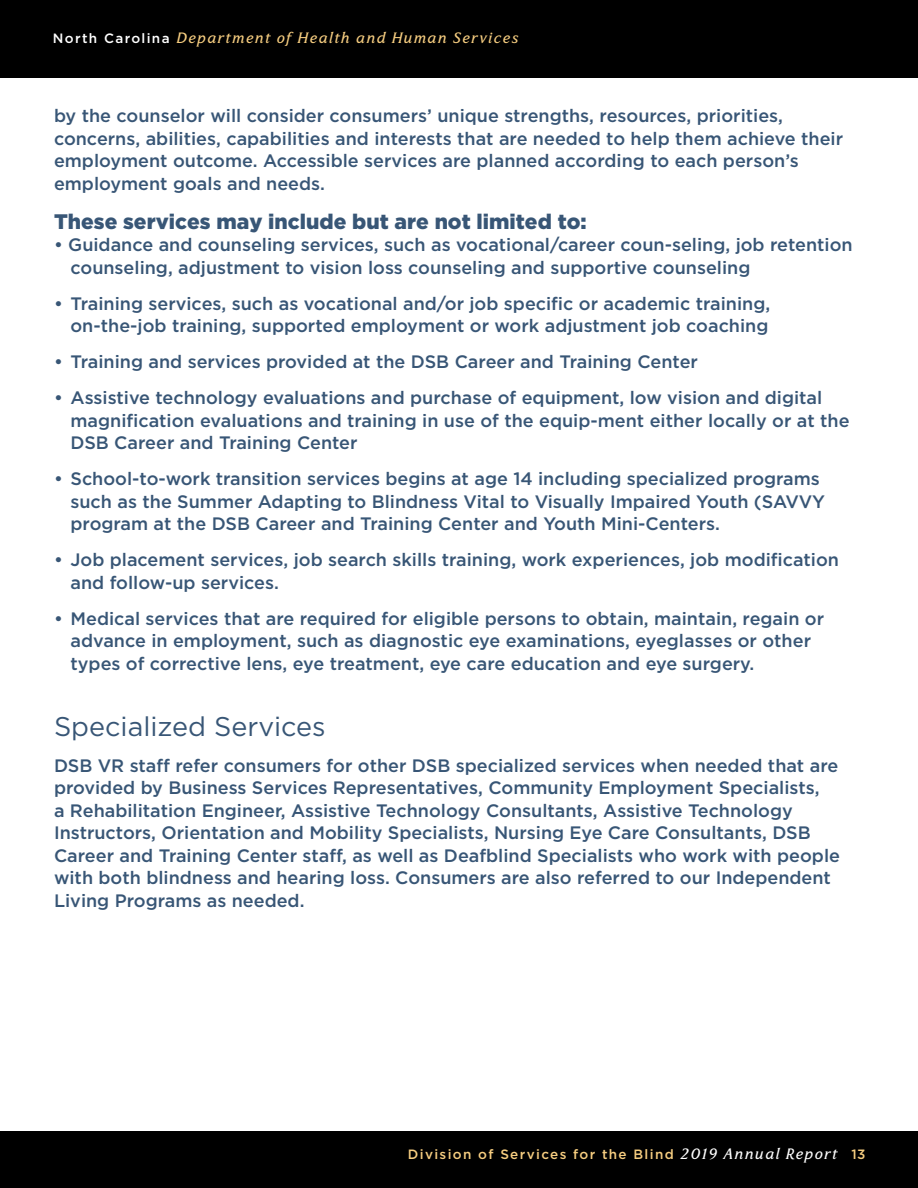
<style>
.page{position:relative;width:918px;height:1188px;background:#fff}
.page>*{position:absolute;margin:0;border:0;box-sizing:border-box;transform-origin:0 0}
.t1{font:27px "Gotham";color:#385676}
.t2{font:900 21px "Gotham";color:#385676}
.t3{font:500 18px/22.5px "Gotham";color:#385676}
.t4{font:italic 15px "North Carolina";letter-spacing:.1em;color:#f6cd80}
.t5{font:500 13.5px "Gotham";letter-spacing:.1em;color:#f6cd80}
.s1{font-family:"Gotham";font-weight:500;font-style:normal;font-size:13.5px;color:#fff}
.s2{font-family:"North Carolina";font-weight:400;font-style:italic;font-size:15px;color:#fff}
</style>
<div class="page">
<div style="left:0;top:1132px;width:918px;height:56px;background:#000"></div>
<div style="left:0;top:0;width:918px;height:78px;background:#000"></div>
<p class="t4" style="left:53px;top:31px;width:467px"><span class="s1">North Carolina</span> Department of Health and Human Services</p>
<p class="t3" style="left:54px;top:105px;width:791px">by the counselor will consider consumers’ unique strengths, resources, priorities, concerns, abilities, capabilities and interests that are needed to help them achieve their employment outcome. Accessible services are planned according to each person’s employment goals and needs.</p>
<p class="t2" style="left:54px;top:209px;width:534px">These services may include but are not limited to:</p>
<p class="t3" style="left:71px;top:233px;width:784px;text-indent:-17px">• Guidance and counseling services, such as vocational/career coun-seling, job retention counseling, adjustment to vision loss counseling and supportive counseling</p>
<p class="t3" style="left:54px;top:292px;width:718px;text-align:right">• Training services, such as vocational and/or job specific or academic training, on-the-job training, supported employment or work adjustment job coaching</p>
<p class="t3" style="left:54px;top:350px;width:645px">• Training and services provided at the DSB Career and Training Center</p>
<p class="t3" style="left:71px;top:386px;width:781px;text-indent:-17px">• Assistive technology evaluations and purchase of equipment, low vision and digital magnification evaluations and training in use of the equip-ment either locally or at the<br>DSB Career and Training Center</p>
<p class="t3" style="left:71px;top:467px;width:756px;text-indent:-17px">• School-to-work transition services begins at age 14 including specialized programs such as the Summer Adapting to Blindness Vital to Visually Impaired Youth (SAVVY program at the DSB Career and Training Center and Youth Mini-Centers.</p>
<p class="t3" style="left:71px;top:548px;width:770px;text-indent:-17px">• Job placement services, job search skills training, work experiences, job modification and follow-up services.</p>
<p class="t3" style="left:71px;top:607px;width:755px;text-indent:-17px">• Medical services that are required for eligible persons to obtain, maintain, regain or advance in employment, such as diagnostic eye examinations, eyeglasses or other types of corrective lens, eye treatment, eye care education and eye surgery.</p>
<h1 class="t1" style="left:54px;top:709px;width:273px">Specialized Services</h1>
<p class="t3" style="left:54px;top:754px;width:788px">DSB VR staff refer consumers for other DSB specialized services when needed that are provided by Business Services Representatives, Community Employment Specialists,<br>a Rehabilitation Engineer, Assistive Technology Consultants, Assistive Technology Instructors, Orientation and Mobility Specialists, Nursing Eye Care Consultants, DSB Career and Training Center staff, as well as Deafblind Specialists who work with people with both blindness and hearing loss. Consumers are also referred to our Independent Living Programs as needed.</p>
<p class="t5" style="left:408px;top:1146px;width:459px">Division of Services for the Blind <span class="s2">2019 Annual Report</span> 13</p>
</div>
